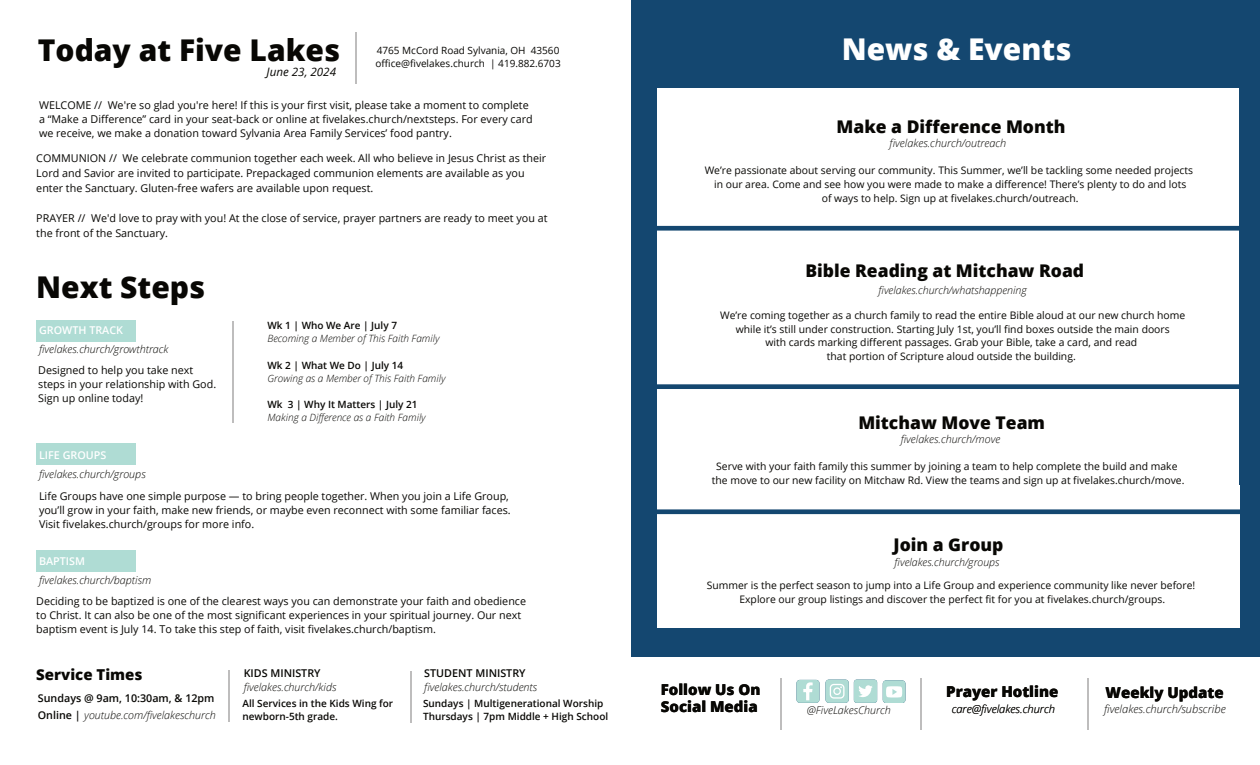
<style>
.page{position:relative;width:1260px;height:765px;background:#fff}
.page>*{position:absolute;margin:0;border:0;box-sizing:border-box;transform-origin:0 0}
.t1{font:800 30px "Open Sans";color:#080704}
.t2{font:800 30px "Open Sans";color:#fff}
.t3{font:800 17.5px "Open Sans";color:#080704}
.t4{font:800 15px/16.5px "Open Sans";color:#080704}
.t5{font:italic 11.62px "Open Sans";color:#080704}
.t6{font:italic 300 11.12px "Open Sans";color:#080704}
.t7{font:italic 300 10.88px "Open Sans";color:#080704}
.t8{font:10.75px/14.1px "Open Sans";color:#080704}
.t9{font:italic 300 10.75px "Open Sans";color:#080704}
.t10{font:600 10.75px/16.8px "Open Sans";color:#080704}
.t11{font:600 10.75px "Open Sans";color:#fff}
.t12{font:italic 300 10.62px "Open Sans";color:#080704}
.t13{font:10.38px/13.9px "Open Sans";color:#080704;text-align:center}
.t14{font:600 10px/13.4px "Open Sans";color:#080704}
.t15{font:italic 300 10px "Open Sans";color:#080704}
.t16{font:10px/13.8px "Open Sans";color:#080704}
.s1{font-weight:300;font-style:italic}
</style>
<div class="page">
<hr style="left:356px;top:33px;width:1px;height:51px;background:#bebdbd">
<div style="left:631px;top:0;width:629px;height:657px;background:#144770"></div>
<hr style="left:232px;top:321px;width:1px;height:52px;background:#bebdbd">
<hr style="left:232px;top:372px;width:1px;height:51px;background:#bebdbd">
<div style="left:36px;top:320px;width:100px;height:22px;background:#afdcd4"></div>
<div style="left:36px;top:443px;width:100px;height:21px;background:#afdcd4"></div>
<div style="left:36px;top:550px;width:100px;height:22px;background:#afdcd4"></div>
<div style="left:657px;top:89px;width:582px;height:465px;background:#fff"></div>
<div style="left:657px;top:485px;width:583px;height:143px;background:#fff"></div>
<hr style="left:780px;top:678px;width:1px;height:52px;background:#bebdbd">
<svg style="left:796px;top:680px;width:23px;height:23px"></svg>
<svg style="left:826px;top:680px;width:23px;height:23px"></svg>
<div style="left:854px;top:680px;width:23px;height:23px;background:#afdcd4;border-radius:3px"></div>
<svg style="left:859px;top:685px;width:14px;height:12px"></svg>
<hr style="left:1087px;top:678px;width:1px;height:52px;background:#bebdbd">
<hr style="left:921px;top:678px;width:1px;height:52px;background:#bebdbd">
<div style="left:883px;top:680px;width:22px;height:23px;background:#afdcd4;border-radius:3px"></div>
<svg style="left:886px;top:686px;width:16px;height:12px"></svg>
<div style="left:652px;top:226px;width:608px;height:5px;background:#144770"></div>
<hr style="left:229px;top:670px;width:1px;height:52px;background:#bebdbd">
<hr style="left:410px;top:671px;width:1px;height:52px;background:#bebdbd">
<div style="left:636px;top:384px;width:624px;height:5px;background:#144770"></div>
<div style="left:649px;top:509px;width:611px;height:5px;background:#144770"></div>
<h1 class="t1" style="left:38px;top:28px;width:304px">Today at Five Lakes</h1>
<p class="t8" style="left:39px;top:97px;width:495px">WELCOME // We're so glad you're here! If this is your first visit, please take a moment to complete a “Make a Difference” card in your seat-back or online at fivelakes.church/nextsteps. For every card we receive, we make a donation toward Sylvania Area Family Services’ food pantry.</p>
<p class="t16" style="left:375px;top:43px;width:187px">4765 McCord Road Sylvania, OH 43560 office@fivelakes.church | 419.882.6703</p>
<h1 class="t2" style="left:842px;top:26px;width:231px">News &amp; Events</h1>
<p class="t5" style="left:267px;top:64px;width:71px">June 23, 2024</p>
<h2 class="t3" style="left:847px;top:107px;width:221px">Days of Prayer &amp; Fasting</h2>
<h2 class="t3" style="left:837px;top:113px;width:230px">Make a Difference Month</h2>
<p class="t7" style="left:890px;top:136px;width:118px">fivelakes.church/outreach</p>
<p class="t8" style="left:36px;top:150px;width:511px;line-height:15px">COMMUNION // We celebrate communion together each week. All who believe in Jesus Christ as their<br>Lord and Savior are invited to participate. Prepackaged communion elements are available as you enter the Sanctuary. Gluten-free wafers are available upon request.</p>
<p class="t8" style="left:36px;top:210px;width:513px;line-height:15px">PRAYER // We'd love to pray with you! At the close of service, prayer partners are ready to meet you at the front of the Sanctuary.</p>
<h1 class="t1" style="left:36px;top:265px;width:170px">Next Steps</h1>
<p class="t11" style="left:39px;top:323px;width:85px">GROWTH TRACK</p>
<p class="t9" style="left:39px;top:342px;width:131px">fivelakes.church/growthtrack</p>
<p class="t8" style="left:38px;top:362px;width:179px">Designed to help you take next steps in your relationship with God.<br>Sign up online today!</p>
<p class="t11" style="left:39px;top:447px;width:69px">LIFE GROUPS</p>
<p class="t9" style="left:39px;top:466px;width:108px">fivelakes.church/groups</p>
<p class="t14" style="left:268px;top:318px;width:131px">Wk 1 | Who We Are | July 7</p>
<p class="t15" style="left:268px;top:331px;width:174px">Becoming a Member of This Faith Family</p>
<p class="t14" style="left:268px;top:359px;width:137px">Wk 2 | What We Do | July 14</p>
<p class="t15" style="left:268px;top:372px;width:180px">Growing as a Member of This Faith Family</p>
<p class="t14" style="left:268px;top:397px;width:152px">Wk 3 | Why It Matters | July 21</p>
<p class="t15" style="left:268px;top:410px;width:160px">Making a Difference as a Faith Family</p>
<p class="t8" style="left:39px;top:489px;width:473px">Life Groups have one simple purpose — to bring people together. When you join a Life Group, you’ll grow in your faith, make new friends, or maybe even reconnect with some familiar faces.<br>Visit fivelakes.church/groups for more info.</p>
<p class="t11" style="left:39px;top:554px;width:47px">BAPTISM</p>
<p class="t9" style="left:39px;top:573px;width:114px">fivelakes.church/baptism</p>
<p class="t8" style="left:36px;top:594px;width:491px">Deciding to be baptized is one of the clearest ways you can demonstrate your faith and obedience to Christ. It can also be one of the most significant experiences in your spiritual journey. Our next baptism event is July 14. To take this step of faith, visit fivelakes.church/baptism.</p>
<h3 class="t4" style="left:36px;top:666px;width:108px">Service Times</h3>
<p class="t10" style="left:38px;top:690px;width:179px">Sundays @ 9am, 10:30am, &amp; 12pm<br>Online | <span class="s1">youtube.com/fivelakeschurch</span></p>
<p class="t10" style="left:244px;top:665px;width:78px">KIDS MINISTRY</p>
<p class="t9" style="left:244px;top:680px;width:94px">fivelakes.church/kids</p>
<p class="t14" style="left:243px;top:697px;width:152px">All Services in the Kids Wing for newborn-5th grade.</p>
<p class="t10" style="left:424px;top:665px;width:103px">STUDENT MINISTRY</p>
<p class="t9" style="left:424px;top:680px;width:114px">fivelakes.church/students</p>
<p class="t14" style="left:423px;top:697px;width:187px">Sundays | Multigenerational Worship<br>Thursdays | 7pm Middle + High School</p>
<p class="t13" style="left:705px;top:163px;width:490px">We’re passionate about serving our community. This Summer, we’ll be tackling some needed projects in our area. Come and see how you were made to make a difference! There’s plenty to do and lots<br>of ways to help. Sign up at fivelakes.church/outreach.</p>
<h2 class="t3" style="left:805px;top:258px;width:280px">Bible Reading at Mitchaw Road</h2>
<p class="t12" style="left:879px;top:283px;width:150px">fivelakes.church/whatshappening</p>
<p class="t13" style="left:720px;top:308px;width:467px">We’re coming together as a church family to read the entire Bible aloud at our new church home while it’s still under construction. Starting July 1st, you’ll find boxes outside the main doors<br>with cards marking different passages. Grab your Bible, take a card, and read<br>that portion of Scripture aloud outside the building.</p>
<h2 class="t3" style="left:858px;top:409px;width:188px">Mitchaw Move Team</h2>
<p class="t9" style="left:901px;top:431px;width:101px">fivelakes.church/move</p>
<p class="t13" style="left:712px;top:459px;width:474px">Serve with your faith family this summer by joining a team to help complete the build and make the move to our new facility on Mitchaw Rd. View the teams and sign up at fivelakes.church/move.</p>
<h2 class="t3" style="left:894px;top:531px;width:111px">Join a Group</h2>
<p class="t13" style="left:707px;top:578px;width:490px">Summer is the perfect season to jump into a Life Group and experience community like never before!<br>Explore our group listings and discover the perfect fit for you at fivelakes.church/groups.</p>
<p class="t12" style="left:895px;top:555px;width:106px">fivelakes.church/groups</p>
<h3 class="t4" style="left:661px;top:681px;width:101px">Follow Us On<br>Social Media</h3>
<p class="t9" style="left:807px;top:703px;width:85px">@FiveLakesChurch</p>
<h3 class="t4" style="left:946px;top:683px;width:114px">Prayer Hotline</h3>
<p class="t6" style="left:952px;top:701px;width:105px">care@fivelakes.church</p>
<h3 class="t4" style="left:1106px;top:683px;width:120px">Weekly Update</h3>
<p class="t6" style="left:1104px;top:701px;width:123px">fivelakes.church/subscribe</p>
</div>
